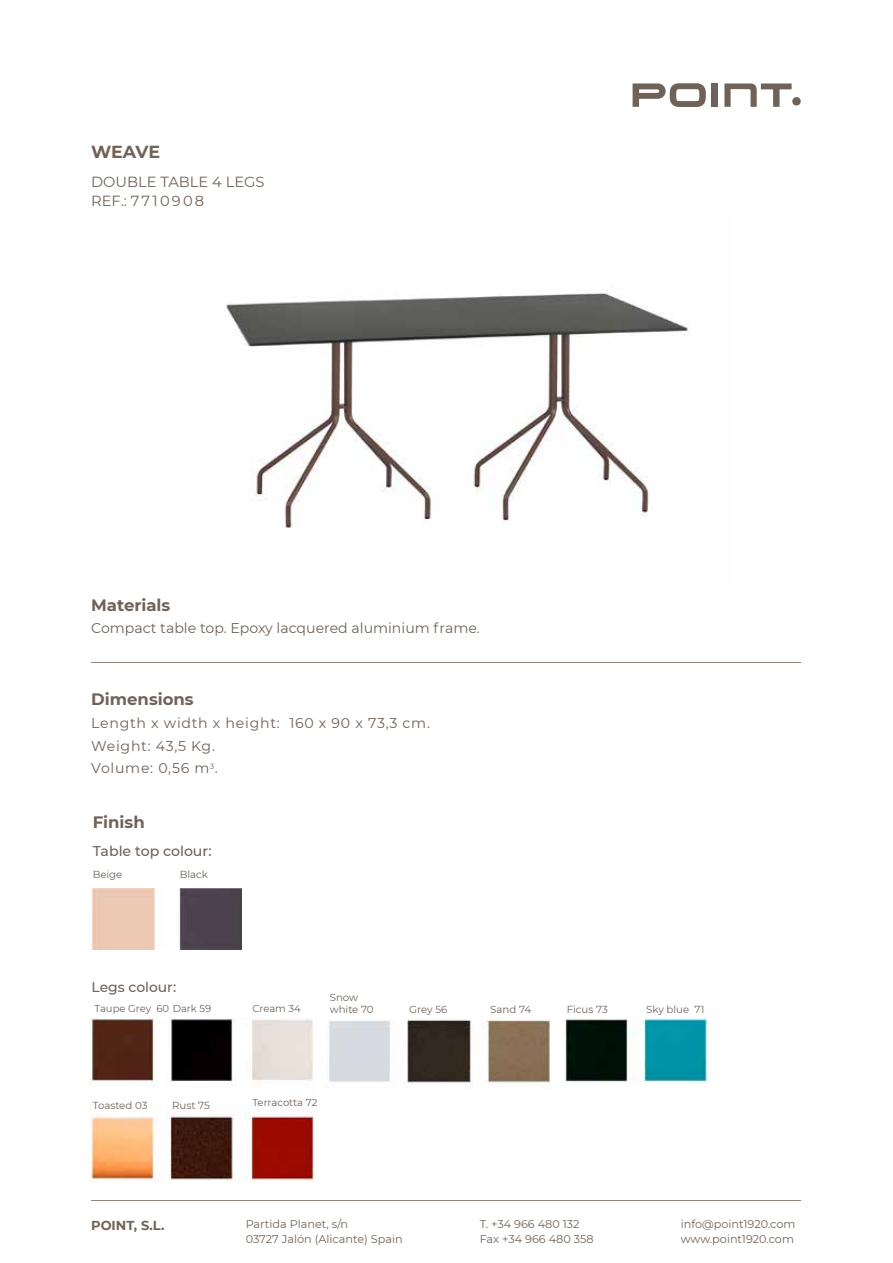
<style>
.page{position:relative;width:893px;height:1263px;background:#fff}
.page>*{position:absolute;margin:0;border:0;box-sizing:border-box;transform-origin:0 0}
.t1{font:700 17.4px "Montserrat";letter-spacing:-.015em;color:#6f6259}
.t2{font:700 16.5px "Montserrat";color:#6f6259}
.t3{font:14.7px/19.5px "Montserrat";color:#6f6259}
.t4{font:14.1px/22.5px "Montserrat";letter-spacing:.05em;color:#6f6259}
.t5{font:14.1px "Montserrat";color:#6f6259}
.t6{font:500 14.1px "Montserrat";color:#6f6259}
.t7{font:500 13.95px "Montserrat";color:#6f6259}
.t8{font:700 12.9px "Montserrat";color:#6f6259}
.t9{font:11.25px/15px "Montserrat";color:#6f6259}
.t10{font:10.2px/12px "Montserrat";color:#6f6259}
.t11{font:10.05px "Montserrat";color:#6f6259}
</style>
<div class="page">
<img style="left:225px;top:292px;width:466px;height:236px">
<div style="left:712px;top:83px;width:6px;height:24px;background:#6f6259"></div>
<svg style="left:724px;top:83px;width:68px;height:24px"></svg>
<div style="left:792px;top:97px;width:9px;height:9px;background:#6f6259;border-radius:50%"></div>
<svg style="left:633px;top:83px;width:73px;height:24px"></svg>
<hr style="left:92px;top:662px;width:709px;height:1px;background:#93847c">
<hr style="left:92px;top:1201px;width:709px;height:1px;background:#93847c">
<img style="left:90px;top:1017px;width:225px;height:164px">
<img style="left:328px;top:1018px;width:223px;height:70px">
<img style="left:93px;top:888px;width:148px;height:61px">
<img style="left:564px;top:1017px;width:145px;height:66px">
<h1 class="t1" style="left:91px;top:139px;width:70px">WEAVE</h1>
<h3 class="t3" style="left:91px;top:171px;width:175px">DOUBLE TABLE 4 LEGS<br>REF.: 7710908</h3>
<h2 class="t2" style="left:91px;top:593px;width:81px">Materials</h2>
<p class="t5" style="left:91px;top:619px;width:390px">Compact table top. Epoxy lacquered aluminium frame.</p>
<h2 class="t2" style="left:91px;top:688px;width:104px">Dimensions</h2>
<p class="t4" style="left:91px;top:711px;width:340px">Length x width x height: 160 x 90 x 73,3 cm.<br>Weight: 43,5 Kg.<br>Volume: 0,56 m<sup>3</sup>.</p>
<h2 class="t2" style="left:93px;top:811px;width:53px">Finish</h2>
<p class="t6" style="left:93px;top:841px;width:120px">Table top colour:</p>
<p class="t10" style="left:93px;top:868px;width:31px">Beige</p>
<p class="t10" style="left:180px;top:868px;width:30px">Black</p>
<p class="t7" style="left:92px;top:977px;width:86px">Legs colour:</p>
<p class="t11" style="left:95px;top:1002px;width:118px">Taupe Grey 60 Dark 59</p>
<p class="t11" style="left:252px;top:1002px;width:50px">Cream 34</p>
<p class="t10" style="left:330px;top:991px;width:45px">Snow white 70</p>
<p class="t10" style="left:409px;top:1003px;width:40px">Grey 56</p>
<p class="t10" style="left:490px;top:1003px;width:42px">Sand 74</p>
<p class="t10" style="left:567px;top:1003px;width:43px">Ficus 73</p>
<p class="t10" style="left:646px;top:1003px;width:60px">Sky blue 71</p>
<p class="t10" style="left:93px;top:1099px;width:56px">Toasted 03</p>
<p class="t10" style="left:172px;top:1099px;width:39px">Rust 75</p>
<p class="t11" style="left:252px;top:1096px;width:67px">Terracotta 72</p>
<p class="t8" style="left:91px;top:1216px;width:75px">POINT, S.L.</p>
<p class="t9" style="left:246px;top:1216px;width:158px">Partida Planet, s/n<br>03727 Jalón (Alicante) Spain</p>
<p class="t9" style="left:480px;top:1216px;width:115px">T. +34 966 480 132<br>Fax +34 966 480 358</p>
<p class="t9" style="left:681px;top:1216px;width:116px">info@point1920.com www.point1920.com</p>
</div>
